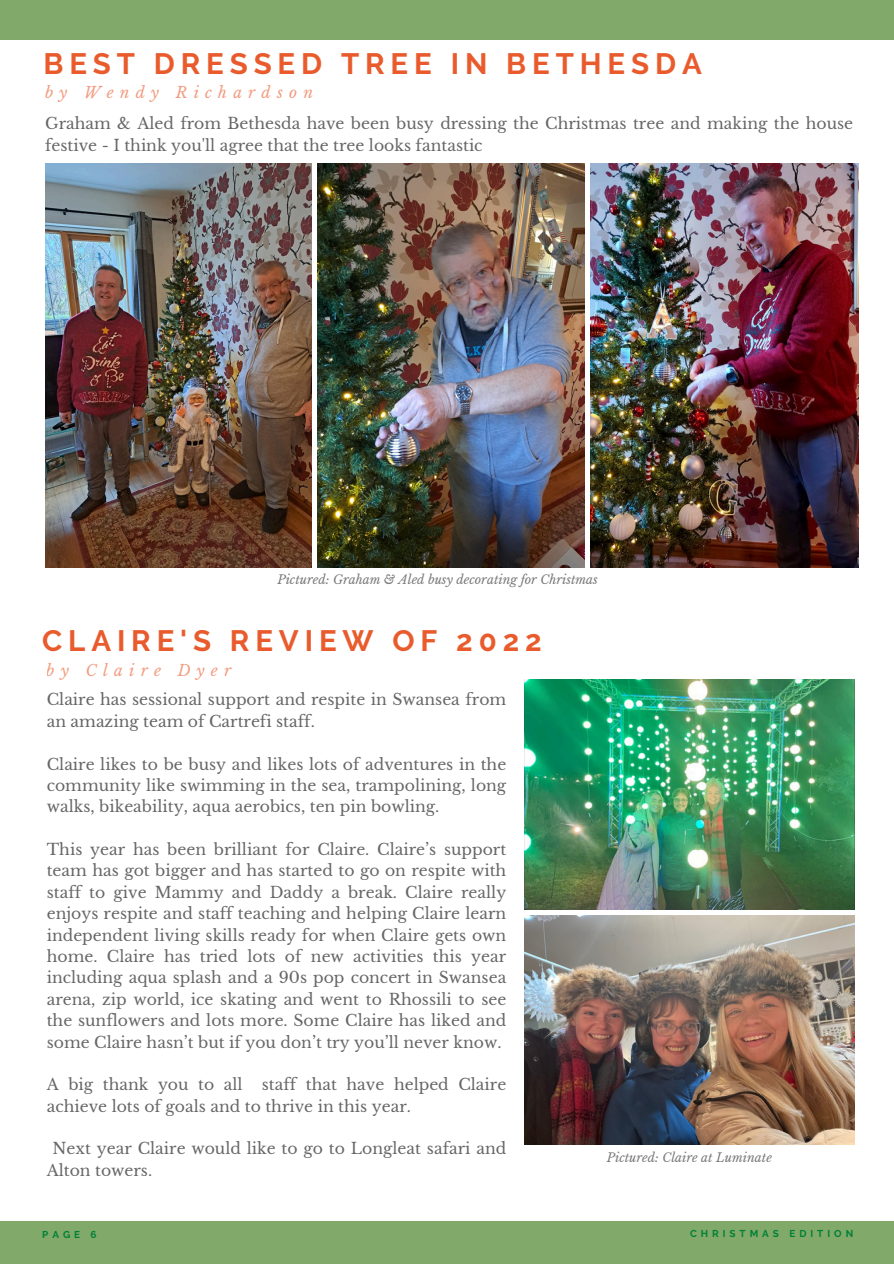
<style>
.page{position:relative;width:894px;height:1264px;background:#fff}
.page>*{position:absolute;margin:0;border:0;box-sizing:border-box;transform-origin:0 0}
.t1{font:700 29.4px "Raleway";letter-spacing:.2em;color:#e95b2c}
.t2{font:15.6px/21.5px "Libre Baskerville";color:#000}
.t3{font:italic 15.45px "Libre Baskerville";letter-spacing:.4em;color:#e95b2c}
.t4{font:italic 12.3px "Libre Baskerville";color:#222}
.t5{font:700 9.9px "Raleway";letter-spacing:.4em;color:#008037}
</style>
<div class="page">
<div style="left:0;top:1221px;width:893px;height:42px;background:#81a969"></div>
<div style="left:0;top:0;width:893px;height:40px;background:#81a969"></div>
<img style="left:45px;top:163px;width:267px;height:404px">
<img style="left:317px;top:163px;width:267px;height:404px">
<img style="left:590px;top:163px;width:267px;height:404px">
<img style="left:524px;top:680px;width:330px;height:229px">
<img style="left:524px;top:915px;width:330px;height:229px">
<h2 class="t1" style="left:43px;top:47px;width:659px">BEST DRESSED TREE IN BETHESDA</h2>
<p class="t3" style="left:45px;top:83px;width:269px">by Wendy Richardson</p>
<p class="t2" style="left:45px;top:113px;width:809px">Graham &amp; Aled from Bethesda have been busy dressing the Christmas tree and making the house festive - I think you'll agree that the tree looks fantastic</p>
<p class="t4" style="left:277px;top:572px;width:322px">Pictured: Graham &amp; Aled busy decorating for Christmas</p>
<h3 class="t1" style="left:42px;top:624px;width:501px">CLAIRE'S REVIEW OF 2022</h3>
<p class="t3" style="left:47px;top:661px;width:186px">by Claire Dyer</p>
<p class="t2" style="left:47px;top:689px;width:461px">Claire has sessional support and respite in Swansea from an amazing team of Cartrefi staff.</p>
<p class="t2" style="left:47px;top:753px;width:461px;text-align:justify">Claire likes to be busy and likes lots of adventures in the community like swimming in the sea, trampolining, long walks, bikeability, aqua aerobics, ten pin bowling.</p>
<p class="t2" style="left:47px;top:838px;width:461px;text-align:justify">This year has been brilliant for Claire. Claire’s support team has got bigger and has started to go on respite with staff to give Mammy and Daddy a break. Claire really enjoys respite and staff teaching and helping Claire learn independent living skills ready for when Claire gets own home. Claire has tried lots of new activities this year including aqua splash and a 90s pop concert in Swansea arena, zip world, ice skating and went to Rhossili to see the sunflowers and lots more. Some Claire has liked and some Claire hasn’t but if you don’t try you’ll never know.</p>
<p class="t2" style="left:47px;top:1074px;width:461px">A big thank you to all staff that have helped Claire achieve lots of goals and to thrive in this year.</p>
<p class="t2" style="left:47px;top:1138px;width:461px;text-indent:6px">Next year Claire would like to go to Longleat safari and<br>Alton towers.</p>
<p class="t4" style="left:606px;top:1149px;width:166px">Pictured: Claire at Luminate</p>
<h1 class="t5" style="left:42px;top:1228px;width:56px">PAGE 6</h1>
<h2 class="t5" style="left:689px;top:1227px;width:165px">CHRISTMAS EDITION</h2>
</div>
